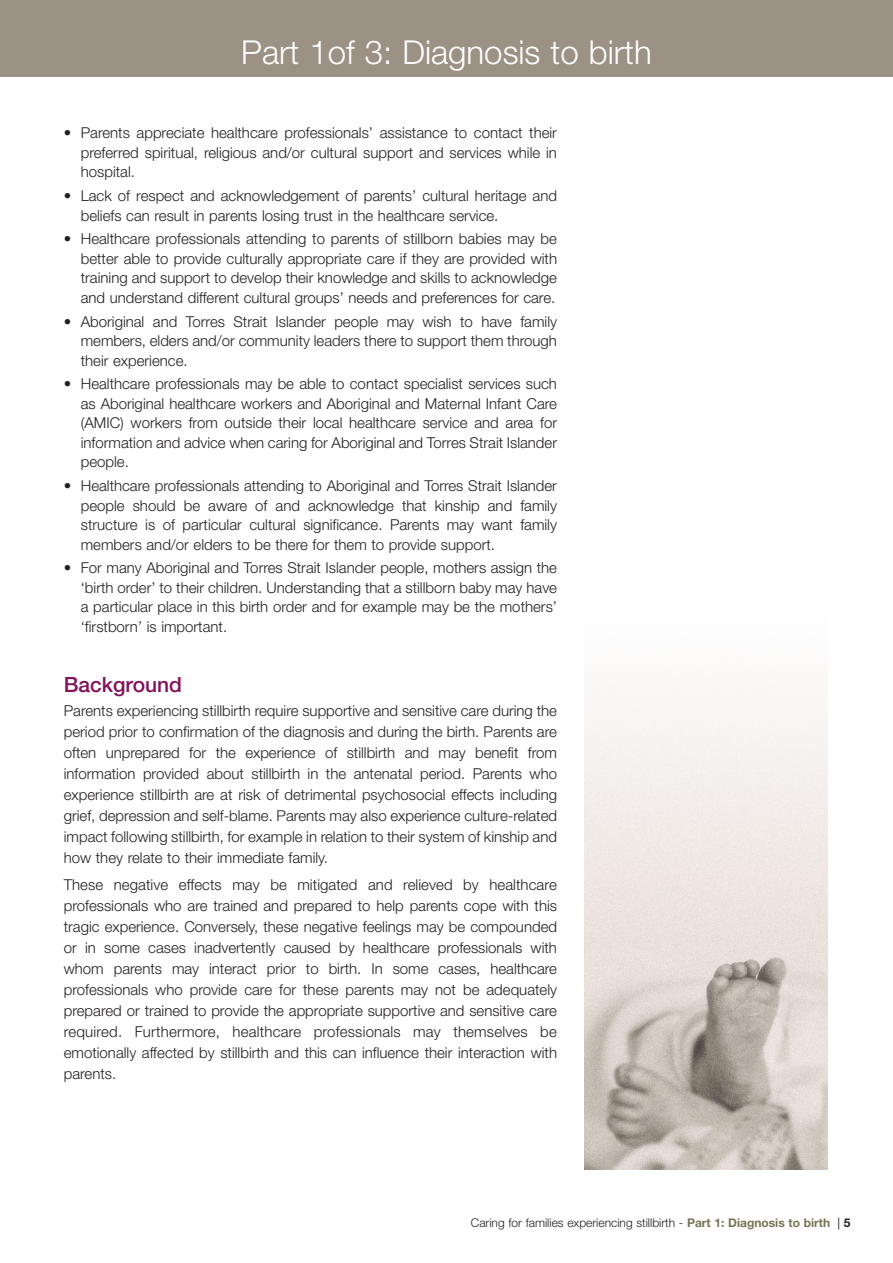
<style>
.page{position:relative;width:893px;height:1263px;background:#fff}
.page>*{position:absolute;margin:0;border:0;box-sizing:border-box;transform-origin:0 0}
.t1{font:300 33px "Helvetica Neue LT Std";color:#fff}
.Heading_1{font:500 21px "Helvetica Neue LT Std";color:#82125b}
.Body{font:300 15px/19.5px "Helvetica Neue LT Std";color:#231f20;text-align:justify}
.t2{font:300 12px "Helvetica Neue LT Std";color:#231f20}
.s1{font-weight:700;color:#7a7254}
.s2{font-weight:400}
.s3{font-weight:700}
</style>
<div class="page">
<div style="left:0;top:0;width:893px;height:77px;background:#9b9184"></div>
<img style="left:584px;top:690px;width:244px;height:479px">
<p class="t1" style="left:241px;top:32px;width:412px">Part 1of 3: Diagnosis to birth</p>
<p class="Body" style="left:81px;top:123px;width:478px;text-indent:-17px">• Parents appreciate healthcare professionals’ assistance to contact their preferred spiritual, religious and/or cultural support and services while in hospital.</p>
<p class="Body" style="left:81px;top:186px;width:478px;text-indent:-17px">• Lack of respect and acknowledgement of parents’ cultural heritage and beliefs can result in parents losing trust in the healthcare service.</p>
<p class="Body" style="left:81px;top:229px;width:478px;text-indent:-17px">• Healthcare professionals attending to parents of stillborn babies may be better able to provide culturally appropriate care if they are provided with training and support to develop their knowledge and skills to acknowledge and understand different cultural groups’ needs and preferences for care.</p>
<p class="Body" style="left:81px;top:311px;width:478px;text-indent:-17px">• Aboriginal and Torres Strait Islander people may wish to have family members, elders and/or community leaders there to support them through their experience.</p>
<p class="Body" style="left:81px;top:374px;width:478px;text-indent:-17px">• Healthcare professionals may be able to contact specialist services such as Aboriginal healthcare workers and Aboriginal and Maternal Infant Care (AMIC) workers from outside their local healthcare service and area for information and advice when caring for Aboriginal and Torres Strait Islander people.</p>
<p class="Body" style="left:81px;top:476px;width:478px;text-indent:-17px">• Healthcare professionals attending to Aboriginal and Torres Strait Islander people should be aware of and acknowledge that kinship and family structure is of particular cultural significance. Parents may want family members and/or elders to be there for them to provide support.</p>
<p class="Body" style="left:81px;top:558px;width:478px;text-indent:-17px">• For many Aboriginal and Torres Strait Islander people, mothers assign the ‘birth order’ to their children. Understanding that a stillborn baby may have a particular place in this birth order and for example may be the mothers’ ‘firstborn’ is important.</p>
<p class="Heading_1" style="left:64px;top:672px;width:120px">Background</p>
<p class="Body" style="left:64px;top:700px;width:495px;line-height:21px">Parents experiencing stillbirth require supportive and sensitive care during the period prior to confirmation of the diagnosis and during the birth. Parents are often unprepared for the experience of stillbirth and may benefit from information provided about stillbirth in the antenatal period. Parents who experience stillbirth are at risk of detrimental psychosocial effects including grief, depression and self-blame. Parents may also experience culture-related impact following stillbirth, for example in relation to their system of kinship and how they relate to their immediate family.</p>
<p class="Body" style="left:64px;top:874px;width:495px;line-height:21px">These negative effects may be mitigated and relieved by healthcare professionals who are trained and prepared to help parents cope with this tragic experience. Conversely, these negative feelings may be compounded or in some cases inadvertently caused by healthcare professionals with whom parents may interact prior to birth. In some cases, healthcare professionals who provide care for these parents may not be adequately prepared or trained to provide the appropriate supportive and sensitive care required. Furthermore, healthcare professionals may themselves be emotionally affected by stillbirth and this can influence their interaction with parents.</p>
<p class="t2" style="left:471px;top:1216px;width:381px">Caring for families experiencing stillbirth - <span class="s1">Part 1: Diagnosis to birth</span> <span class="s2">|</span> <span class="s3">5</span></p>
</div>
